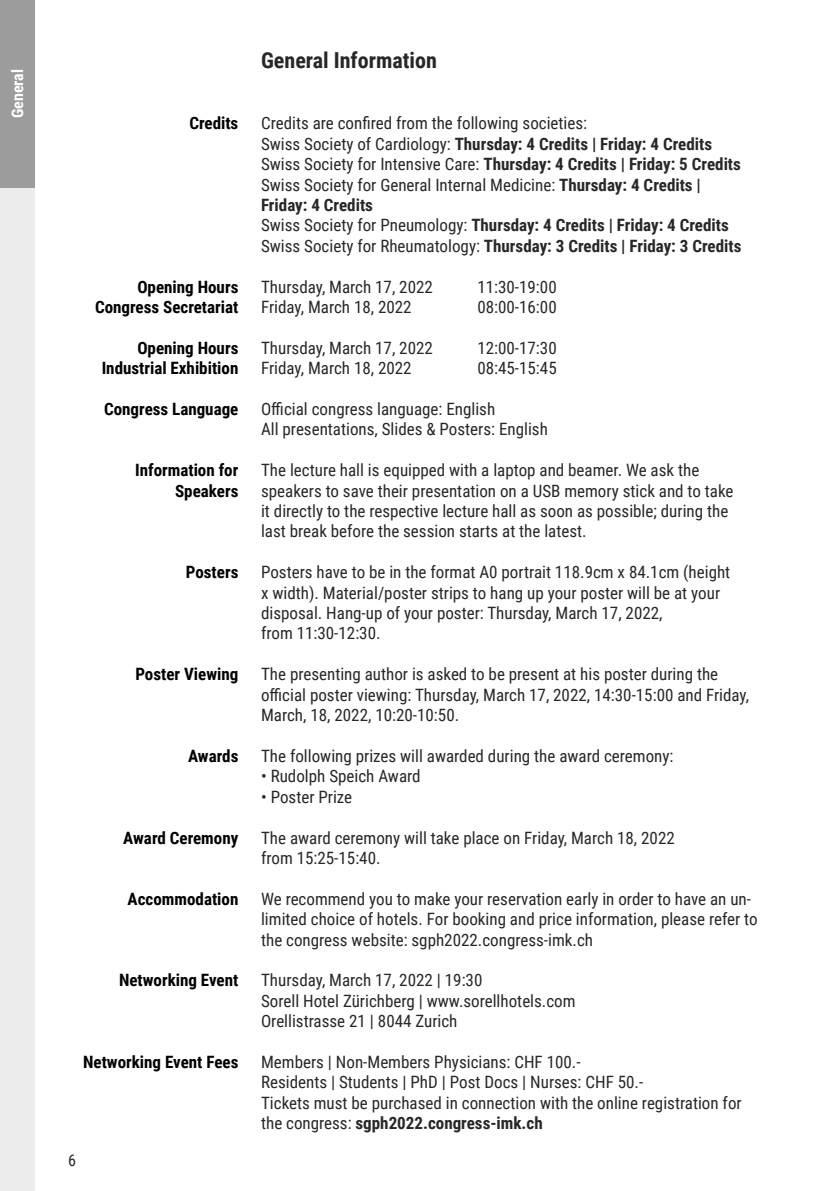
<style>
.page{position:relative;width:840px;height:1191px;background:#fff}
.page>*{position:absolute;margin:0;border:0;box-sizing:border-box;transform-origin:0 0}
.t1{font:700 22px "Roboto Condensed";color:#272726}
.t2{font:17px/20.4px "Roboto Condensed";color:#272726}
.t3{font:700 17px/20.4px "Roboto Condensed";color:#000;text-align:right}
.t4{font:700 16px "Roboto Condensed";color:#fff}
.t5{font:16px "Roboto Condensed";color:#272726}
.s1{font-weight:700}
</style>
<div class="page">
<div style="left:0;top:0;width:34px;height:1191px;background:#ececec"></div>
<div style="left:0;top:0;width:34px;height:187px;background:#9c9c9d"></div>
<p class="t4" style="left:6px;top:118px;width:51px;rotate:-90deg">General</p>
<p class="t3" style="left:189px;top:112px;width:50px">Credits</p>
<p class="t3" style="left:95px;top:276px;width:145px">Opening Hours<br>Congress Secretariat</p>
<p class="t3" style="left:102px;top:337px;width:138px">Opening Hours<br>Industrial Exhibition</p>
<p class="t3" style="left:104px;top:398px;width:136px">Congress Language</p>
<p class="t3" style="left:135px;top:459px;width:105px">Information for<br>Speakers</p>
<p class="t3" style="left:186px;top:561px;width:54px">Posters</p>
<p class="t3" style="left:135px;top:663px;width:104px">Poster Viewing</p>
<p class="t3" style="left:188px;top:745px;width:52px">Awards</p>
<p class="t3" style="left:123px;top:826px;width:116px">Award Ceremony</p>
<p class="t3" style="left:127px;top:888px;width:112px">Accommodation</p>
<p class="t3" style="left:119px;top:969px;width:121px">Networking Event</p>
<p class="t3" style="left:83px;top:1051px;width:157px">Networking Event Fees</p>
<p class="t5" style="left:68px;top:1149px;width:9px">6</p>
<p class="t1" style="left:261px;top:45px;width:177px">General Information</p>
<p class="t2" style="left:261px;top:112px;width:481px">Credits are confired from the following societies:<br>Swiss Society of Cardiology: <span class="s1">Thursday: 4 Credits | Friday: 4 Credits </span>Swiss Society for Intensive Care: <span class="s1">Thursday: 4 Credits | Friday: 5 Credits </span>Swiss Society for General Internal Medicine: <span class="s1">Thursday: 4 Credits | Friday: 4 Credits<br></span>Swiss Society for Pneumology: <span class="s1">Thursday: 4 Credits | Friday: 4 Credits </span>Swiss Society for Rheumatology: <span class="s1">Thursday: 3 Credits | Friday: 3 Credits</span></p>
<p class="t2" style="left:261px;top:276px;width:173px">Thursday, March 17, 2022</p>
<p class="t2" style="left:477px;top:276px;width:81px">11:30-19:00</p>
<p class="t2" style="left:261px;top:296px;width:152px">Friday, March 18, 2022</p>
<p class="t2" style="left:477px;top:296px;width:81px">08:00-16:00</p>
<p class="t2" style="left:261px;top:337px;width:173px">Thursday, March 17, 2022</p>
<p class="t2" style="left:477px;top:337px;width:81px">12:00-17:30</p>
<p class="t2" style="left:261px;top:357px;width:152px">Friday, March 18, 2022</p>
<p class="t2" style="left:477px;top:357px;width:81px">08:45-15:45</p>
<p class="t2" style="left:261px;top:398px;width:288px">Official congress language: English<br>All presentations, Slides &amp; Posters: English</p>
<p class="t2" style="left:261px;top:459px;width:473px">The lecture hall is equipped with a laptop and beamer. We ask the speakers to save their presentation on a USB memory stick and to take it directly to the respective lecture hall as soon as possible; during the last break before the session starts at the latest.</p>
<p class="t2" style="left:261px;top:561px;width:470px">Posters have to be in the format A0 portrait 118.9cm x 84.1cm (height x width). Material/poster strips to hang up your poster will be at your disposal. Hang-up of your poster: Thursday, March 17, 2022,<br>from 11:30-12:30.</p>
<p class="t2" style="left:261px;top:663px;width:489px">The presenting author is asked to be present at his poster during the official poster viewing: Thursday, March 17, 2022, 14:30-15:00 and Friday,<br>March, 18, 2022, 10:20-10:50.</p>
<p class="t2" style="left:261px;top:745px;width:413px">The following prizes will awarded during the award ceremony:</p>
<p class="t2" style="left:261px;top:765px;width:161px">• Rudolph Speich Award</p>
<p class="t2" style="left:261px;top:786px;width:93px">• Poster Prize</p>
<p class="t2" style="left:261px;top:826px;width:415px">The award ceremony will take place on Friday, March 18, 2022 from 15:25-15:40.</p>
<p class="t2" style="left:261px;top:888px;width:498px">We recommend you to make your reservation early in order to have an un&shy;limited choice of hotels. For booking and price information, please refer to the congress website: sgph2022.congress-imk.ch</p>
<p class="t2" style="left:261px;top:969px;width:316px">Thursday, March 17, 2022 | 19:30<br>Sorell Hotel Zürichberg | www.sorellhotels.com<br>Orellistrasse 21 | 8044 Zurich</p>
<p class="t2" style="left:261px;top:1051px;width:482px">Members | Non-Members Physicians: CHF 100.-<br>Residents | Students | PhD | Post Docs | Nurses: CHF 50.-<br>Tickets must be purchased in connection with the online registration for the congress: <span class="s1">sgph2022.congress-imk.ch</span></p>
</div>
